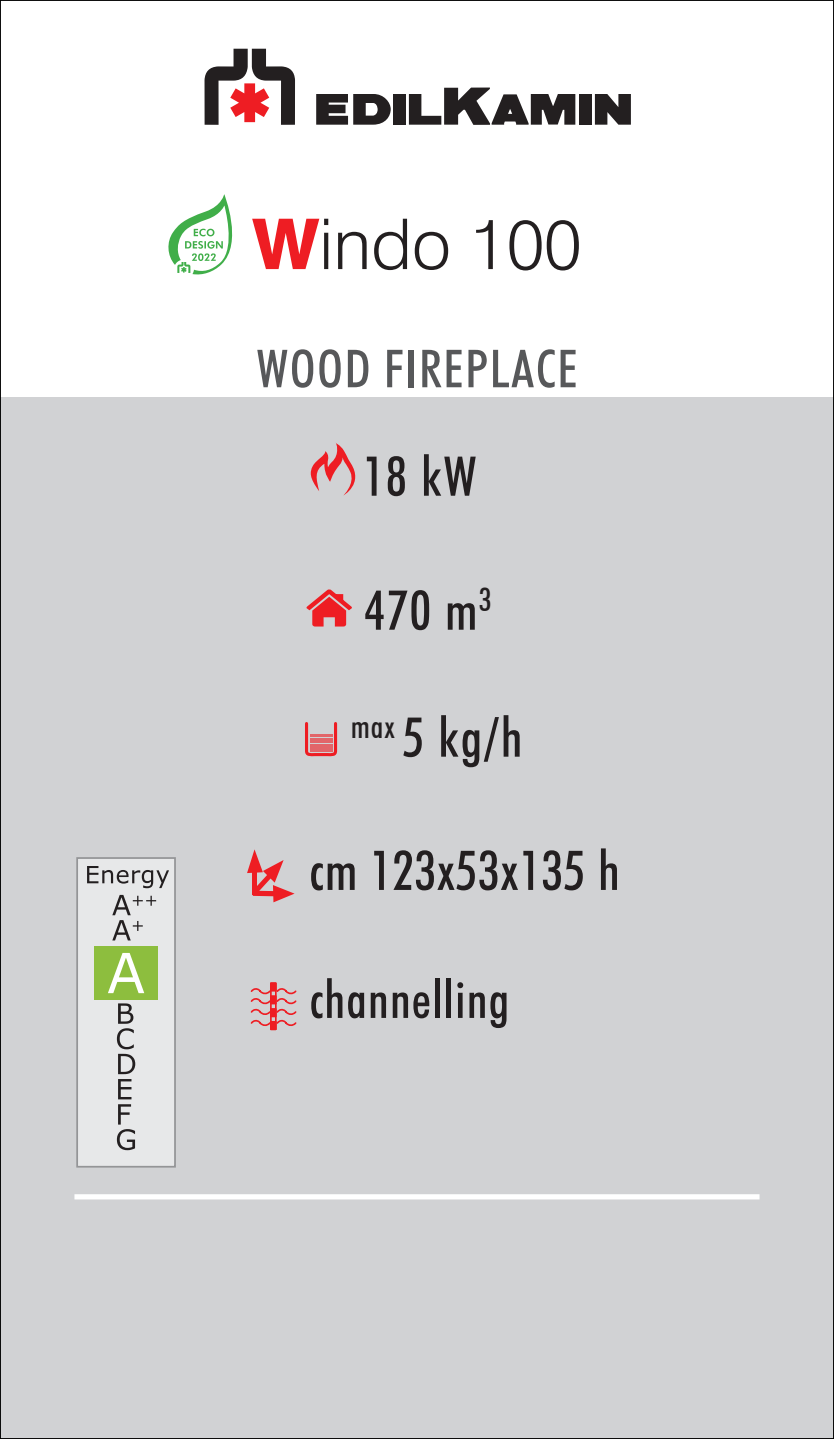
<style>
.page{position:relative;width:834px;height:1439px;background:#fff}
.page>*{position:absolute;margin:0;border:0;box-sizing:border-box;transform-origin:0 0}
.t1{font:300 70px "Swiss 721 BT";color:#231f20}
.t2{font:500 condensed 54.95px "Futura BT";letter-spacing:.02em;color:#231f20}
.t3{font:500 condensed 52.5px "Futura BT";letter-spacing:.03em;color:#57585a}
.t4{font:500 condensed 52.5px "Futura BT";letter-spacing:.02em;color:#231f20}
.s1{font-weight:800;color:#ee1d23}
</style>
<div class="page">
<div style="left:0;top:45px;width:833px;height:1394px;background:#d1d2d4"></div>
<div style="left:0;top:0;width:833px;height:397px;background:#fff"></div>
<svg style="left:204px;top:49px;width:91px;height:76px"></svg>
<div style="left:579px;top:94px;width:12px;height:31px;background:#231f20"></div>
<div style="left:393px;top:94px;width:12px;height:31px;background:#231f20"></div>
<svg style="left:316px;top:94px;width:75px;height:31px"></svg>
<svg style="left:409px;top:88px;width:166px;height:37px"></svg>
<svg style="left:594px;top:94px;width:36px;height:31px"></svg>
<svg style="left:247px;top:849px;width:47px;height:53px"></svg>
<div style="left:253px;top:890px;width:21px;height:6px;background:#ee1d23"></div>
<svg style="left:306px;top:589px;width:46px;height:37px"></svg>
<svg style="left:305px;top:722px;width:33px;height:35px"></svg>
<div style="left:310px;top:744px;width:22px;height:7px;background:#e26569"></div>
<hr style="left:310px;top:738px;width:22px;height:4px;background:#e26569">
<hr style="left:310px;top:734px;width:22px;height:2px;background:#ee1d23">
<svg style="left:310px;top:443px;width:46px;height:52px"></svg>
<svg style="left:270px;top:982px;width:6px;height:6px"></svg>
<div style="left:270px;top:1021px;width:6px;height:9px;background:#ee1d23"></div>
<svg style="left:250px;top:988px;width:47px;height:38px"></svg>
<div style="left:74px;top:1194px;width:685px;height:5px;background:#fff"></div>
<div style="left:76px;top:857px;width:100px;height:310px;background:#e7e8e9"></div>
<svg style="left:87px;top:866px;width:82px;height:22px"></svg>
<div style="left:94px;top:946px;width:64px;height:54px;background:#8dbe3e"></div>
<svg style="left:108px;top:953px;width:36px;height:40px"></svg>
<svg style="left:112px;top:895px;width:44px;height:45px"></svg>
<svg style="left:117px;top:1003px;width:18px;height:147px"></svg>
<svg style="left:168px;top:194px;width:65px;height:81px"></svg>
<p class="t1" style="left:252px;top:202px;width:330px"><span class="s1">W</span>indo 100</p>
<p class="t3" style="left:256px;top:337px;width:322px">WOOD FIREPLACE</p>
<p class="t2" style="left:363px;top:443px;width:115px">18 kW</p>
<p class="t2" style="left:364px;top:577px;width:129px">470 m<sup>3</sup></p>
<p class="t2" style="left:351px;top:704px;width:173px"><sup>max</sup> 5 kg/h</p>
<p class="t2" style="left:309px;top:837px;width:312px">cm 123x53x135 h</p>
<p class="t4" style="left:310px;top:967px;width:201px">channelling</p>
</div>
